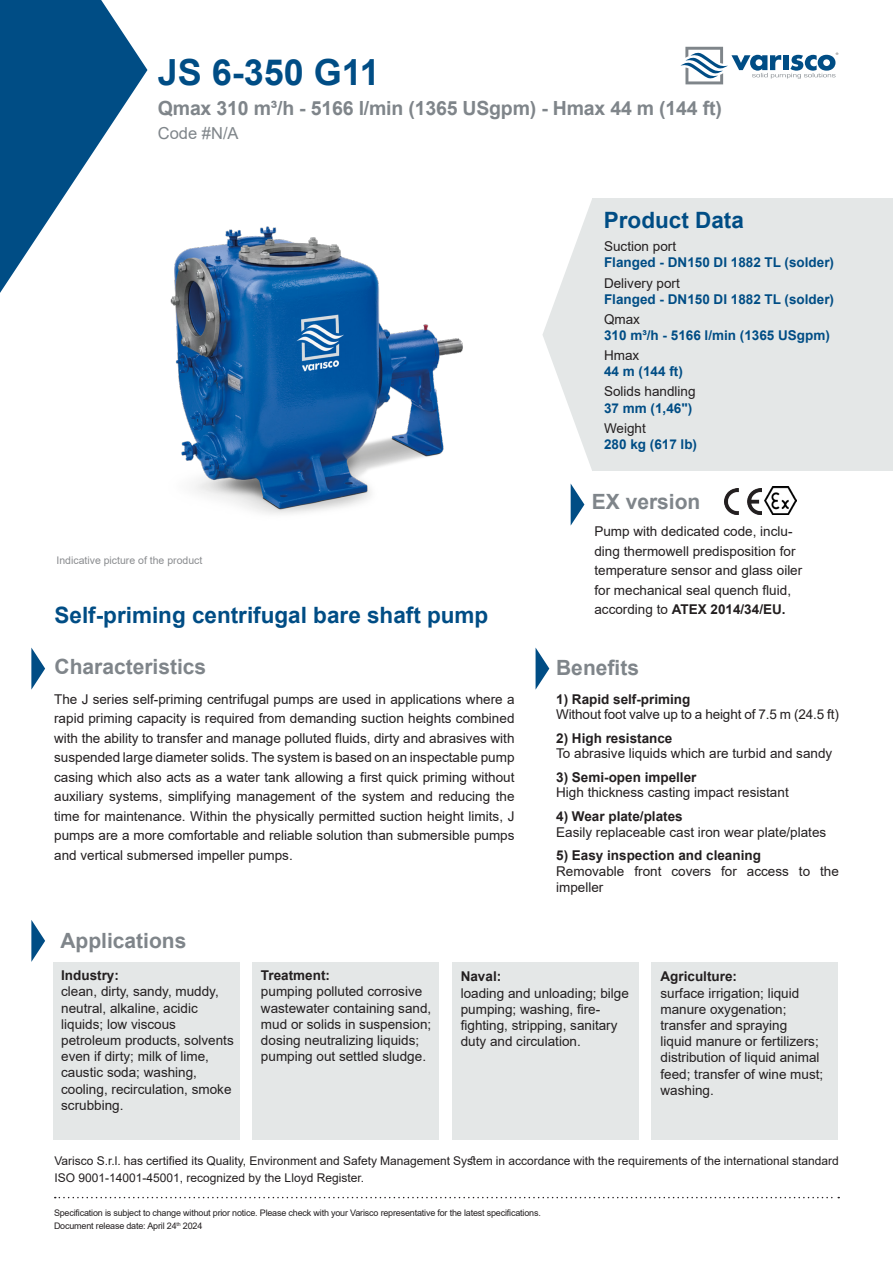
<style>
.page{position:relative;width:893px;height:1263px;background:#fff}
.page>*{position:absolute;margin:0;border:0;box-sizing:border-box;transform-origin:0 0}
.t1{font:700 36px "Arial";color:#004d85}
.t2{font:700 22.5px "Arial";color:#004d85}
.t3{font:700 21px "Arial";color:#7f858a}
.t4{font:700 19.5px "Arial";letter-spacing:-.01em;color:#7f858a}
.t5{font:16.5px "Arial";color:#7f858a}
.t6{font:13.5px/16.2px "Arial";color:#231f20}
.t7{font:700 13.5px "Arial";color:#231f20}
.t8{font:700 13.5px "Arial";color:#004d85}
.t9{font:12px/16.5px "Arial";color:#231f20}
.t10{font:10.5px "Arial";color:#8a8c8f}
.t11{font:9px "Arial";letter-spacing:-.02em;color:#231f20}
.s1{font-weight:700}
</style>
<div class="page">
<div style="left:592px;top:198px;width:301px;height:273px;background:#e4e7e7"></div>
<svg style="left:542px;top:200px;width:50px;height:269px"></svg>
<svg style="left:31px;top:647px;width:14px;height:43px"></svg>
<svg style="left:31px;top:920px;width:14px;height:42px"></svg>
<svg style="left:536px;top:648px;width:13px;height:41px"></svg>
<svg style="left:0;top:0;width:147px;height:293px"></svg>
<div style="left:53px;top:962px;width:187px;height:177px;background:#e4e7e7"></div>
<div style="left:252px;top:962px;width:187px;height:177px;background:#e4e7e7"></div>
<div style="left:452px;top:962px;width:187px;height:177px;background:#e4e7e7"></div>
<div style="left:651px;top:962px;width:187px;height:177px;background:#e4e7e7"></div>
<svg style="left:680px;top:47px;width:158px;height:37px"></svg>
<svg style="left:55px;top:1197px;width:784px;height:1px"></svg>
<img style="left:135px;top:205px;width:328px;height:309px">
<svg style="left:571px;top:484px;width:13px;height:41px"></svg>
<img style="left:764px;top:487px;width:32px;height:27px">
<img style="left:724px;top:489px;width:37px;height:26px">
<p class="t1" style="left:158px;top:47px;width:224px">JS 6-350 G11</p>
<p class="t4" style="left:158px;top:94px;width:565px">Qmax 310 m³/h - 5166 l/min (1365 USgpm) - Hmax 44 m (144 ft)</p>
<p class="t5" style="left:158px;top:122px;width:82px">Code #N/A</p>
<p class="t2" style="left:604px;top:204px;width:142px">Product Data</p>
<p class="t10" style="left:56px;top:553px;width:147px">Indicative picture of the product</p>
<p class="t2" style="left:55px;top:599px;width:435px">Self-priming centrifugal bare shaft pump</p>
<p class="t3" style="left:55px;top:652px;width:153px">Characteristics</p>
<p class="t6" style="left:604px;top:238px;width:74px">Suction port</p>
<p class="t8" style="left:604px;top:253px;width:232px">Flanged - DN150 DI 1882 TL (solder)</p>
<p class="t6" style="left:604px;top:275px;width:77px">Delivery port</p>
<p class="t8" style="left:604px;top:289px;width:232px">Flanged - DN150 DI 1882 TL (solder)</p>
<p class="t6" style="left:604px;top:311px;width:38px">Qmax</p>
<p class="t8" style="left:604px;top:326px;width:227px">310 m³/h - 5166 l/min (1365 USgpm)</p>
<p class="t6" style="left:604px;top:347px;width:37px">Hmax</p>
<p class="t8" style="left:604px;top:362px;width:80px">44 m (144 ft)</p>
<p class="t6" style="left:604px;top:383px;width:93px">Solids handling</p>
<p class="t8" style="left:604px;top:398px;width:90px">37 mm (1,46")</p>
<p class="t6" style="left:604px;top:420px;width:43px">Weight</p>
<p class="t8" style="left:604px;top:435px;width:95px">280 kg (617 lb)</p>
<p class="t3" style="left:592px;top:487px;width:110px">EX version</p>
<p class="t6" style="left:594px;top:522px;width:209px;line-height:19.5px">Pump with dedicated code, inclu&shy;ding thermowell predisposition for temperature sensor and glass oiler for mechanical seal quench fluid, according to <span class="s1">ATEX 2014/34/EU.</span></p>
<p class="t3" style="left:556px;top:653px;width:84px">Benefits</p>
<p class="t6" style="left:54px;top:689px;width:462px;line-height:19.5px;text-align:justify">The J series self-priming centrifugal pumps are used in applications where a rapid priming capacity is required from demanding suction heights combined with the ability to transfer and manage polluted fluids, dirty and abrasives with suspended large diameter solids. The system is based on an inspectable pump casing which also acts as a water tank allowing a first quick priming without auxiliary systems, simplifying management of the system and reducing the time for maintenance. Within the physically permitted suction height limits, J pumps are a more comfortable and reliable solution than submersible pumps and vertical submersed impeller pumps.</p>
<p class="t7" style="left:556px;top:690px;width:136px">1) Rapid self-priming</p>
<p class="t6" style="left:556px;top:706px;width:284px">Without foot valve up to a height of 7.5 m (24.5 ft)</p>
<p class="t7" style="left:556px;top:729px;width:118px">2) High resistance</p>
<p class="t6" style="left:556px;top:745px;width:278px">To abrasive liquids which are turbid and sandy</p>
<p class="t7" style="left:556px;top:768px;width:142px">3) Semi-open impeller</p>
<p class="t6" style="left:556px;top:784px;width:234px">High thickness casting impact resistant</p>
<p class="t7" style="left:556px;top:807px;width:128px">4) Wear plate/plates</p>
<p class="t6" style="left:556px;top:824px;width:272px">Easily replaceable cast iron wear plate/plates</p>
<p class="t7" style="left:556px;top:846px;width:206px">5) Easy inspection and cleaning</p>
<p class="t6" style="left:556px;top:862px;width:284px">Removable front covers for access to the impeller</p>
<p class="t3" style="left:60px;top:925px;width:128px">Applications</p>
<p class="t7" style="left:61px;top:966px;width:59px">Industry:</p>
<p class="t6" style="left:61px;top:983px;width:174px">clean, dirty, sandy, muddy, neutral, alkaline, acidic liquids; low viscous petroleum products, solvents even if dirty; milk of lime, caustic soda; washing, cooling, recirculation, smoke scrubbing.</p>
<p class="t7" style="left:261px;top:966px;width:71px">Treatment:</p>
<p class="t6" style="left:261px;top:983px;width:172px">pumping polluted corrosive wastewater containing sand, mud or solids in suspension; dosing neutralizing liquids; pumping out settled sludge.</p>
<p class="t7" style="left:461px;top:967px;width:42px">Naval:</p>
<p class="t6" style="left:461px;top:984px;width:170px">loading and unloading; bilge pumping; washing, fire&shy;fighting, stripping, sanitary duty and circulation.</p>
<p class="t7" style="left:660px;top:967px;width:78px">Agriculture:</p>
<p class="t6" style="left:660px;top:984px;width:164px">surface irrigation; liquid manure oxygenation; transfer and spraying<br>liquid manure or fertilizers; distribution of liquid animal feed; transfer of wine must; washing.</p>
<p class="t9" style="left:55px;top:1152px;width:786px">Varisco S.r.l. has certified its Quality, Environment and Safety Management System in accordance with the requirements of the international standard<br>ISO 9001-14001-45001, recognized by the Lloyd Register.</p>
<p class="t11" style="left:54px;top:1206px;width:488px">Specification is subject to change without prior notice. Please check with your Varisco representative for the latest specifications.</p>
<p class="t11" style="left:54px;top:1220px;width:150px">Document release date: April 24<sup>th</sup> 2024</p>
</div>
